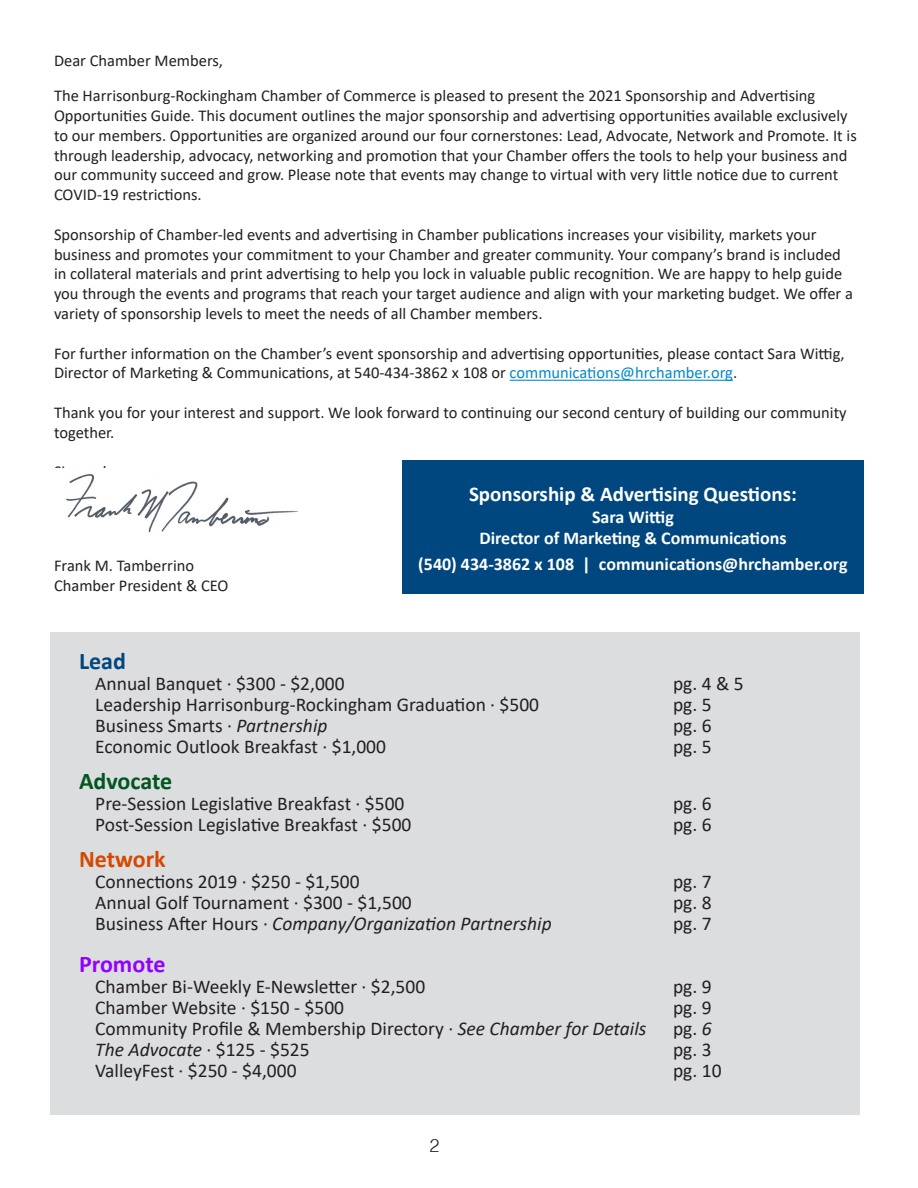
<style>
.page{position:relative;width:918px;height:1188px;background:#fff}
.page>*{position:absolute;margin:0;border:0;box-sizing:border-box;transform-origin:0 0}
.t1{font:700 24px "Calibri";letter-spacing:-.005em;color:#00561d}
.t2{font:700 24px "Calibri";color:#d64801}
.t3{font:700 24px "Calibri";color:#9300ff}
.t4{font:700 24px "Calibri";color:#00477f}
.t5{font:700 21px "Calibri";color:#fff}
.t6{font:19.5px "Calibri";color:#231f20}
.t7{font:italic 19.5px "Calibri";color:#231f20}
.t8{font:700 18px "Calibri";color:#fff}
.t9{font:300 18px "Helv";color:#231f20}
.t10{font:16.5px/19.8px "Calibri";color:#231f20}
.s1{color:#0089cc}
.s2{font-style:italic}
.s3{font-style:normal}
</style>
<div class="page">
<hr style="left:510px;top:380px;width:223px;height:1px;background:#0089cc">
<div style="left:402px;top:461px;width:462px;height:133px;background:#00477f"></div>
<div style="left:50px;top:632px;width:810px;height:483px;background:#dcdddf"></div>
<img style="left:66px;top:474px;width:233px;height:59px">
<p class="t10" style="left:54px;top:51px;width:171px">Dear Chamber Members,</p>
<p class="t10" style="left:54px;top:85px;width:804px">The Harrisonburg-Rockingham Chamber of Commerce is pleased to present the 2021 Sponsorship and Advertising Opportunities Guide. This document outlines the major sponsorship and advertising opportunities available exclusively to our members. Opportunities are organized around our four cornerstones: Lead, Advocate, Network and Promote. It is through leadership, advocacy, networking and promotion that your Chamber offers the tools to help your business and our community succeed and grow. Please note that events may change to virtual with very little notice due to current COVID-19 restrictions.</p>
<p class="t10" style="left:54px;top:224px;width:801px">Sponsorship of Chamber-led events and advertising in Chamber publications increases your visibility, markets your business and promotes your commitment to your Chamber and greater community. Your company’s brand is included in collateral materials and print advertising to help you lock in valuable public recognition. We are happy to help guide you through the events and programs that reach your target audience and align with your marketing budget. We offer a variety of sponsorship levels to meet the needs of all Chamber members.</p>
<p class="t10" style="left:54px;top:343px;width:792px">For further information on the Chamber’s event sponsorship and advertising opportunities, please contact Sara Wittig,<br>Director of Marketing &amp; Communications, at 540-434-3862 x 108 or <span class="s1">communications@hrchamber.org</span>.</p>
<p class="t10" style="left:54px;top:402px;width:794px">Thank you for your interest and support. We look forward to continuing our second century of building our community together.</p>
<p class="t10" style="left:54px;top:555px;width:176px">Frank M. Tamberrino<br>Chamber President &amp; CEO</p>
<p class="t5" style="left:469px;top:479px;width:329px">Sponsorship &amp; Advertising Questions:</p>
<p class="t8" style="left:592px;top:504px;width:83px">Sara Wittig</p>
<p class="t8" style="left:479px;top:526px;width:309px">Director of Marketing &amp; Communications</p>
<p class="t8" style="left:418px;top:551px;width:431px">(540) 434-3862 x 108 | communications@hrchamber.org</p>
<p class="t4" style="left:79px;top:644px;width:48px">Lead</p>
<p class="t6" style="left:95px;top:670px;width:251px">Annual Banquet · $300 - $2,000</p>
<p class="t6" style="left:673px;top:670px;width:72px">pg. 4 &amp; 5</p>
<p class="t6" style="left:95px;top:691px;width:445px">Leadership Harrisonburg-Rockingham Graduation · $500</p>
<p class="t6" style="left:673px;top:691px;width:40px">pg. 5</p>
<p class="t6" style="left:95px;top:712px;width:234px">Business Smarts · <span class="s2">Partnership</span></p>
<p class="t6" style="left:673px;top:712px;width:40px">pg. 6</p>
<p class="t6" style="left:95px;top:733px;width:292px">Economic Outlook Breakfast · $1,000</p>
<p class="t6" style="left:673px;top:733px;width:40px">pg. 5</p>
<p class="t1" style="left:79px;top:764px;width:95px">Advocate</p>
<p class="t6" style="left:95px;top:790px;width:311px">Pre-Session Legislative Breakfast · $500</p>
<p class="t6" style="left:673px;top:790px;width:40px">pg. 6</p>
<p class="t6" style="left:95px;top:811px;width:318px">Post-Session Legislative Breakfast · $500</p>
<p class="t6" style="left:673px;top:811px;width:40px">pg. 6</p>
<p class="t2" style="left:79px;top:842px;width:88px">Network</p>
<p class="t6" style="left:95px;top:868px;width:266px">Connections 2019 · $250 - $1,500</p>
<p class="t6" style="left:673px;top:868px;width:40px">pg. 7</p>
<p class="t6" style="left:95px;top:889px;width:318px">Annual Golf Tournament · $300 - $1,500</p>
<p class="t6" style="left:673px;top:889px;width:40px">pg. 8</p>
<p class="t7" style="left:95px;top:910px;width:458px"><span class="s3">Business After Hours ·</span> Company/Organization Partnership</p>
<p class="t6" style="left:673px;top:910px;width:40px">pg. 7</p>
<p class="t3" style="left:79px;top:947px;width:88px">Promote</p>
<p class="t6" style="left:95px;top:973px;width:331px">Chamber Bi-Weekly E-Newsletter · $2,500</p>
<p class="t6" style="left:673px;top:973px;width:40px">pg. 9</p>
<p class="t6" style="left:95px;top:994px;width:250px">Chamber Website · $150 - $500</p>
<p class="t6" style="left:673px;top:994px;width:40px">pg. 9</p>
<p class="t6" style="left:95px;top:1015px;width:553px">Community Profile &amp; Membership Directory · <span class="s2">See Chamber for Details</span></p>
<p class="t6" style="left:673px;top:1015px;width:40px">pg. <span class="s2">6</span></p>
<p class="t7" style="left:95px;top:1036px;width:216px">The Advocate <span class="s3">· $125 - $525</span></p>
<p class="t6" style="left:673px;top:1036px;width:40px">pg. 3</p>
<p class="t6" style="left:95px;top:1057px;width:203px">ValleyFest · $250 - $4,000</p>
<p class="t6" style="left:673px;top:1057px;width:50px">pg. 10</p>
<p class="t9" style="left:430px;top:1134px;width:12px">2</p>
</div>
